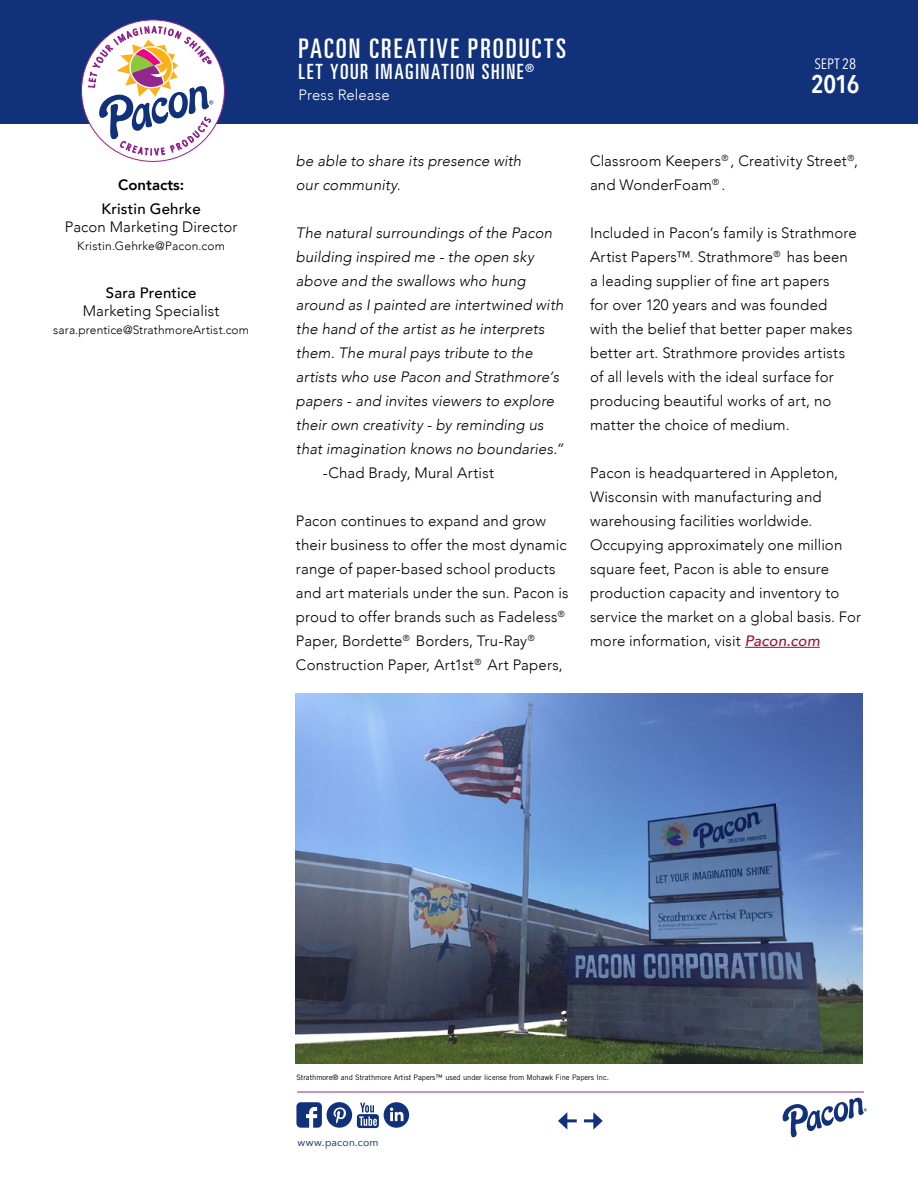
<style>
.page{position:relative;width:918px;height:1188px;background:#fff}
.page>*{position:absolute;margin:0;border:0;box-sizing:border-box;transform-origin:0 0}
.t1{font:ultra-condensed 27px "Univers LT Std";letter-spacing:.08em;color:#fff}
.t2{font:600 25.5px "Avenir Next Condensed";color:#fff}
.t3{font:ultra-condensed 21px "Univers LT Std";letter-spacing:.075em;color:#fff}
.t4{font:300 15px/24px "Avenir";letter-spacing:.01em;color:#000}
.t5{font:italic 300 15px/24px "Avenir";letter-spacing:.01em;color:#000}
.t6{font:500 15px "Avenir";letter-spacing:.015em;color:#000}
.t7{font:300 15px "Avenir";letter-spacing:.005em;color:#fff}
.t8{font:800 15px "Avenir";color:#000}
.t9{font:15px "Avenir Next Condensed";color:#fff}
.t10{font:300 12px "Avenir";letter-spacing:.01em;color:#000}
.t11{font:10.5px "Avenir";letter-spacing:.02em;color:#1c4065}
.t12{font:7.5px "Trade Gothic";color:#000}
.s1{font-weight:500;font-style:italic;color:#a00c30}
</style>
<div class="page">
<div style="left:0;top:0;width:918px;height:123px;background:#11317a"></div>
<hr style="left:297px;top:1092px;width:567px;height:1px;background:#92278f">
<svg style="left:558px;top:1112px;width:19px;height:18px"></svg>
<svg style="left:584px;top:1112px;width:19px;height:18px"></svg>
<svg style="left:81px;top:19px;width:144px;height:143px"></svg>
<svg style="left:783px;top:1098px;width:84px;height:40px"></svg>
<svg style="left:296px;top:1102px;width:113px;height:26px"></svg>
<hr style="left:745px;top:647px;width:75px;height:1px;background:#a00c30">
<img style="left:296px;top:693px;width:567px;height:370px">
<p class="t8" style="left:118px;top:173px;width:68px">Contacts:</p>
<p class="t6" style="left:101px;top:196px;width:101px">Kristin Gehrke</p>
<p class="t4" style="left:65px;top:215px;width:174px">Pacon Marketing Director</p>
<p class="t10" style="left:77px;top:239px;width:149px">Kristin.Gehrke@Pacon.com</p>
<p class="t6" style="left:106px;top:280px;width:92px">Sara Prentice</p>
<p class="t4" style="left:83px;top:299px;width:138px">Marketing Specialist</p>
<p class="t10" style="left:53px;top:323px;width:197px">sara.prentice@StrathmoreArtist.com</p>
<h1 class="t1" style="left:298px;top:33px;width:269px">PACON CREATIVE PRODUCTS</h1>
<h3 class="t3" style="left:298px;top:60px;width:237px">LET YOUR IMAGINATION SHINE<sup>®</sup></h3>
<p class="t7" style="left:298px;top:86px;width:93px">Press Release</p>
<p class="t5" style="left:296px;top:149px;width:227px">be able to share its presence with our community.</p>
<p class="t5" style="left:296px;top:221px;width:269px">The natural surroundings of the Pacon building inspired me - the open sky above and the swallows who hung around as I painted are intertwined with the hand of the artist as he interprets them. The mural pays tribute to the artists who use Pacon and Strathmore’s papers - and invites viewers to explore their own creativity - by reminding us that imagination knows no boundaries.”</p>
<p class="t4" style="left:323px;top:461px;width:173px">-Chad Brady, Mural Artist</p>
<p class="t4" style="left:296px;top:509px;width:274px">Pacon continues to expand and grow their business to offer the most dynamic range of paper-based school products and art materials under the sun. Pacon is proud to offer brands such as Fadeless<sup>® </sup>Paper, Bordette<sup>®</sup> Borders, Tru-Ray<sup>® </sup>Construction Paper, Art1st<sup>®</sup> Art Papers,</p>
<p class="t9" style="left:814px;top:51px;width:43px">SEPT 28</p>
<h2 class="t2" style="left:811px;top:62px;width:50px">2016</h2>
<p class="t4" style="left:590px;top:149px;width:270px">Classroom Keepers<sup>®</sup> , Creativity Street<sup>®</sup>, and WonderFoam<sup>®</sup> .</p>
<p class="t4" style="left:590px;top:221px;width:268px">Included in Pacon’s family is Strathmore Artist Papers™. Strathmore<sup>®</sup> has been a leading supplier of fine art papers<br>for over 120 years and was founded with the belief that better paper makes better art. Strathmore provides artists of all levels with the ideal surface for producing beautiful works of art, no matter the choice of medium.</p>
<p class="t4" style="left:590px;top:461px;width:273px">Pacon is headquartered in Appleton, Wisconsin with manufacturing and warehousing facilities worldwide.<br>Occupying approximately one million square feet, Pacon is able to ensure production capacity and inventory to service the market on a global basis. For more information, visit <span class="s1">Pacon.com</span></p>
<p class="t12" style="left:296px;top:1073px;width:314px">Strathmore® and Strathmore Artist Papers™ used under license from Mohawk Fine Papers Inc.</p>
<p class="t11" style="left:298px;top:1134px;width:82px">www.pacon.com</p>
</div>
